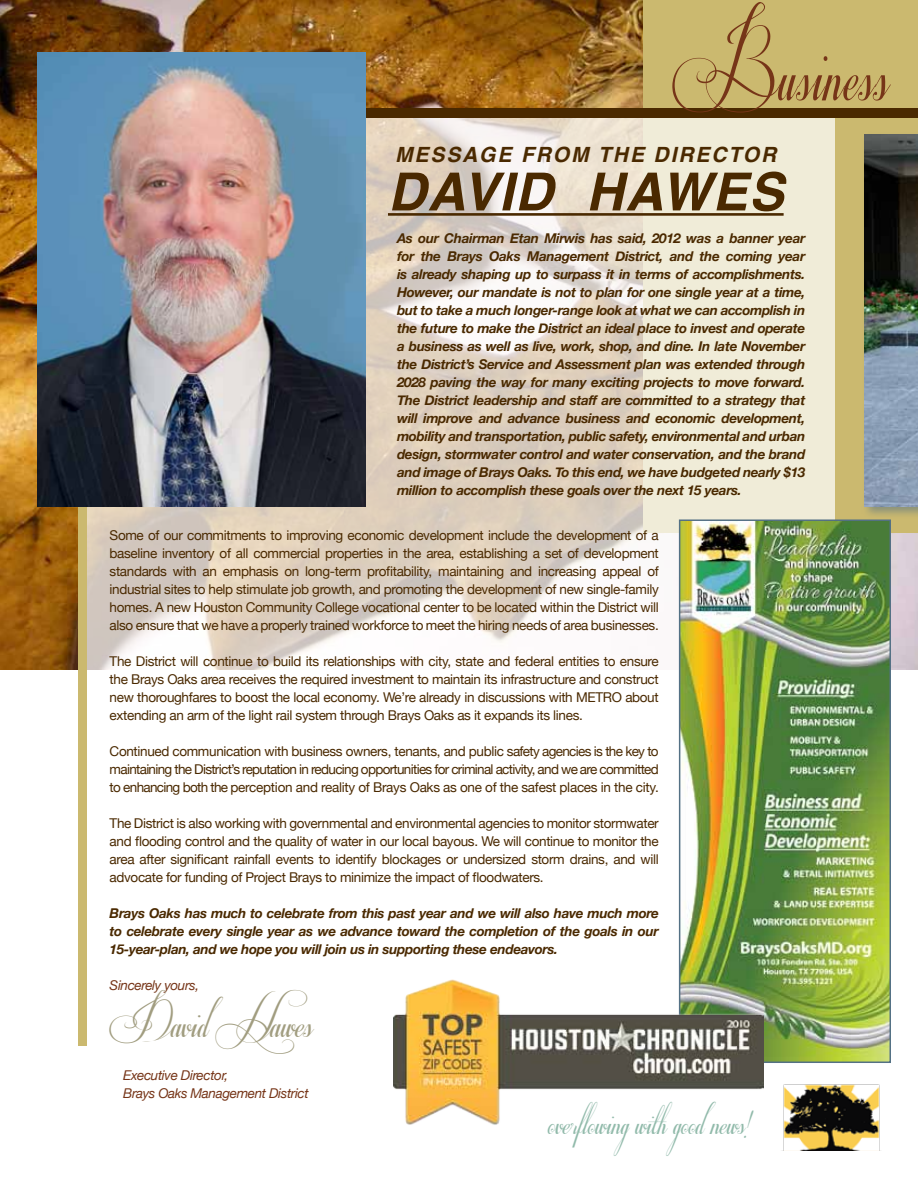
<style>
.page{position:relative;width:918px;height:1188px;background:#fff}
.page>*{position:absolute;margin:0;border:0;box-sizing:border-box;transform-origin:0 0}
.t1{font:90px "Respective";letter-spacing:.01em;color:#763518;scale:.8 1}
.t2{font:italic 700 52.5px "Helvetica";letter-spacing:.025em;color:#4a2900}
.t3{font:45px "Respective";letter-spacing:-.01em;color:#a19d80}
.t4{font:36px "Respective";letter-spacing:-.01em;color:#91baaa}
.t5{font:italic 700 21px "Helvetica";letter-spacing:.09em;color:#4a2900}
.t6{font:13.5px/18px "Helvetica Neue";letter-spacing:-.025em;color:#4a2900;text-align:justify}
.t7{font:italic 700 13.5px/18px "Helvetica Neue";letter-spacing:-.025em;color:#4a2900;text-align:justify}
.t8{font:italic 13.5px/18px "Helvetica Neue";letter-spacing:-.025em;color:#763518}
</style>
<div class="page">
<img style="left:0;top:0;width:918px;height:670px">
<div style="left:644px;top:0;width:274px;height:532px;background:#cbb96f"></div>
<img style="left:782px;top:1084px;width:99px;height:67px">
<svg style="left:86px;top:118px;width:748px;height:598px"></svg>
<div style="left:78px;top:467px;width:8px;height:579px;background:#cbb96f"></div>
<hr style="left:388px;top:213px;width:396px;height:3px;background:#4a2900">
<div style="left:199px;top:108px;width:719px;height:10px;background:#4a2900"></div>
<img style="left:38px;top:53px;width:328px;height:453px">
<img style="left:682px;top:522px;width:206px;height:538px">
<div style="left:679px;top:519px;width:212px;height:544px;border:2px solid #547185"></div>
<div style="left:862px;top:131px;width:56px;height:387px;background:#547185;opacity:.55"></div>
<img style="left:865px;top:134px;width:53px;height:372px">
<img style="left:393px;top:977px;width:371px;height:148px">
<h1 class="t1" style="left:672px;top:17px;width:273px">Business</h1>
<h3 class="t5" style="left:395px;top:137px;width:383px">MESSAGE FROM THE DIREC TOR</h3>
<h2 class="t2" style="left:388px;top:149px;width:397px">DAVID HAWES</h2>
<p class="t7" style="left:397px;top:229px;width:410px">As our Chairman Etan Mirwis has said, 2012 was a banner year for the Brays Oaks Management District, and the coming year is already shaping up to surpass it in terms of accomplishments.<br>However, our mandate is not to plan for one single year at a time, but to take a much longer-range look at what we can accomplish in the future to make the District an ideal place to invest and operate a business as well as live, work, shop, and dine. In late November the District’s Service and Assessment plan was extended through 2028 paving the way for many exciting projects to move forward.<br>The District leadership and staff are committed to a strategy that will improve and advance business and economic development, mobility and transportation, public safety, environmental and urban design, stormwater control and water conservation, and the brand and image of Brays Oaks. To this end, we have budgeted nearly $13 million to accomplish these goals over the next 15 years.</p>
<p class="t6" style="left:110px;top:526px;width:551px">Some of our commitments to improving economic development include the development of a baseline inventory of all commercial properties in the area, establishing a set of development standards with an emphasis on long-term profitability, maintaining and increasing appeal of industrial sites to help stimulate job growth, and promoting the development of new single-family homes. A new Houston Community College vocational center to be located within the District will also ensure that we have a properly trained workforce to meet the hiring needs of area businesses.</p>
<p class="t6" style="left:110px;top:652px;width:551px">The District will continue to build its relationships with city, state and federal entities to ensure the Brays Oaks area receives the required investment to maintain its infrastructure and construct new thoroughfares to boost the local economy. We’re already in discussions with METRO about extending an arm of the light rail system through Brays Oaks as it expands its lines.</p>
<p class="t6" style="left:110px;top:742px;width:551px">Continued communication with business owners, tenants, and public safety agencies is the key to maintaining the District’s reputation in reducing opportunities for criminal activity, and we are committed to enhancing both the perception and reality of Brays Oaks as one of the safest places in the city.</p>
<p class="t6" style="left:110px;top:814px;width:551px">The District is also working with governmental and environmental agencies to monitor stormwater and flooding control and the quality of water in our local bayous. We will continue to monitor the area after significant rainfall events to identify blockages or undersized storm drains, and will advocate for funding of Project Brays to minimize the impact of floodwaters.</p>
<p class="t7" style="left:110px;top:904px;width:551px">Brays Oaks has much to celebrate from this past year and we will also have much more to celebrate every single year as we advance toward the completion of the goals in our 15-year-plan, and we hope you will join us in supporting these endeavors.</p>
<p class="t8" style="left:110px;top:976px;width:91px">Sincerely yours,</p>
<h3 class="t3" style="left:110px;top:995px;width:206px">David Hawes</h3>
<p class="t8" style="left:123px;top:1066px;width:187px">Executive Director,<br>Brays Oaks Management District</p>
<h3 class="t4" style="left:549px;top:1101px;width:204px">overflowing with good news!</h3>
</div>
